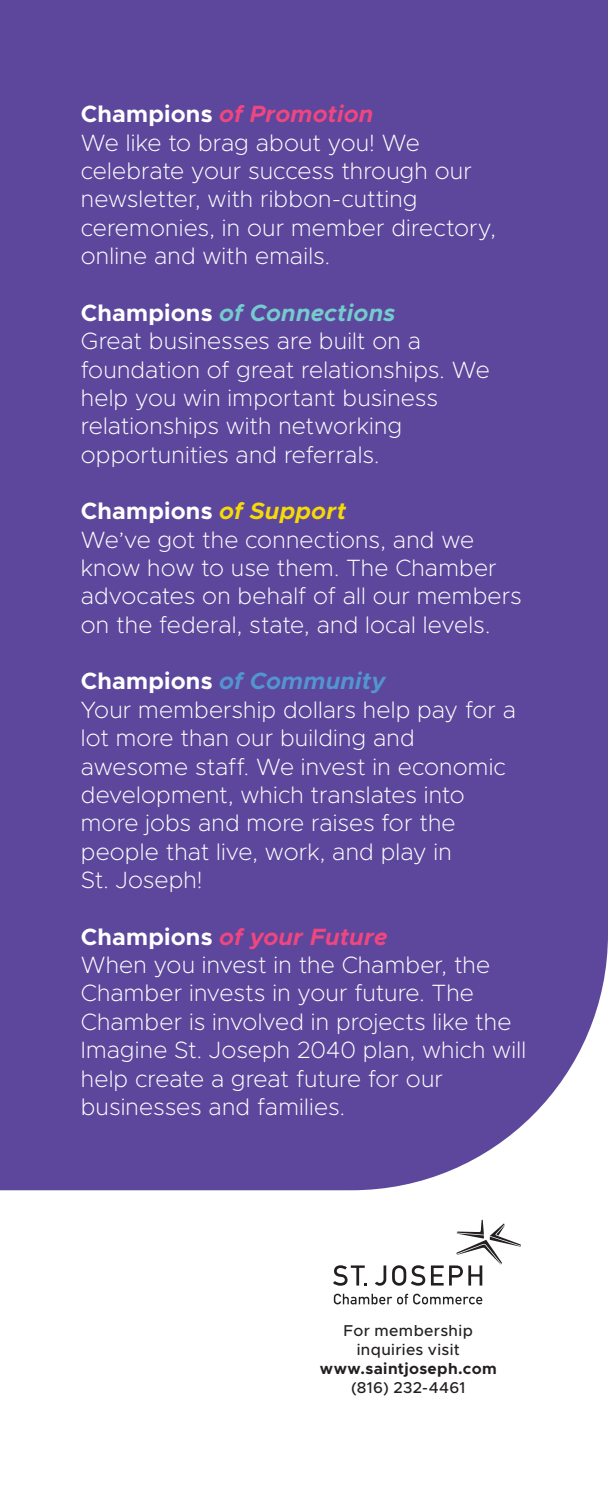
<style>
.page{position:relative;width:608px;height:1499px;background:#fff}
.page>*{position:absolute;margin:0;border:0;box-sizing:border-box;transform-origin:0 0}
.t1{font:200 23.62px/28.3px "Metropolis";letter-spacing:.005em;color:#fff}
.t2{font:500 15.75px/18.9px "Metropolis";letter-spacing:.025em;color:#231f20;text-align:center}
.t3{font:700 15.75px "Metropolis";letter-spacing:.02em;color:#231f20}
.s1{font-weight:700}
.s2{font-weight:700;font-style:italic;color:#ee4680}
.s3{font-weight:700;font-style:italic;color:#75cbcd}
.s4{font-weight:700;font-style:italic;color:#f5da07}
.s5{font-weight:700;font-style:italic;color:#5295cf}
</style>
<div class="page">
<div style="left:0;top:0;width:608px;height:1190px;background:#5d479c"></div>
<svg style="left:333px;top:1265px;width:34px;height:20px"></svg>
<svg style="left:375px;top:1265px;width:11px;height:20px"></svg>
<svg style="left:392px;top:1265px;width:33px;height:20px"></svg>
<svg style="left:431px;top:1265px;width:12px;height:20px"></svg>
<svg style="left:449px;top:1219px;width:72px;height:66px"></svg>
<svg style="left:334px;top:1293px;width:148px;height:11px"></svg>
<p class="t1" style="left:81px;top:100px;width:416px"><span class="s1">Champions</span> <span class="s2">of Promotion<br></span>We like to brag about you! We celebrate your success through our newsletter, with ribbon-cutting ceremonies, in our member directory, online and with emails.</p>
<p class="t1" style="left:81px;top:298px;width:410px"><span class="s1">Champions</span> <span class="s3">of Connections<br></span>Great businesses are built on a foundation of great relationships. We help you win important business relationships with networking opportunities and referrals.</p>
<p class="t1" style="left:81px;top:497px;width:442px"><span class="s1">Champions</span> <span class="s4">of Support<br></span>We’ve got the connections, and we know how to use them. The Chamber advocates on behalf of all our members on the federal, state, and local levels.</p>
<p class="t1" style="left:81px;top:667px;width:436px"><span class="s1">Champions</span> <span class="s5">of Community<br></span>Your membership dollars help pay for a lot more than our building and awesome staff. We invest in economic development, which translates into more jobs and more raises for the people that live, work, and play in<br>St. Joseph!</p>
<p class="t1" style="left:81px;top:922px;width:446px"><span class="s1">Champions</span> <span class="s2">of your Future<br></span>When you invest in the Chamber, the Chamber invests in your future. The Chamber is involved in projects like the Imagine St. Joseph 2040 plan, which will help create a great future for our businesses and families.</p>
<p class="t2" style="left:343px;top:1321px;width:131px">For membership inquiries visit</p>
<p class="t3" style="left:320px;top:1358px;width:178px">www.saintjoseph.com</p>
<p class="t2" style="left:351px;top:1377px;width:116px">(816) 232-4461</p>
</div>
